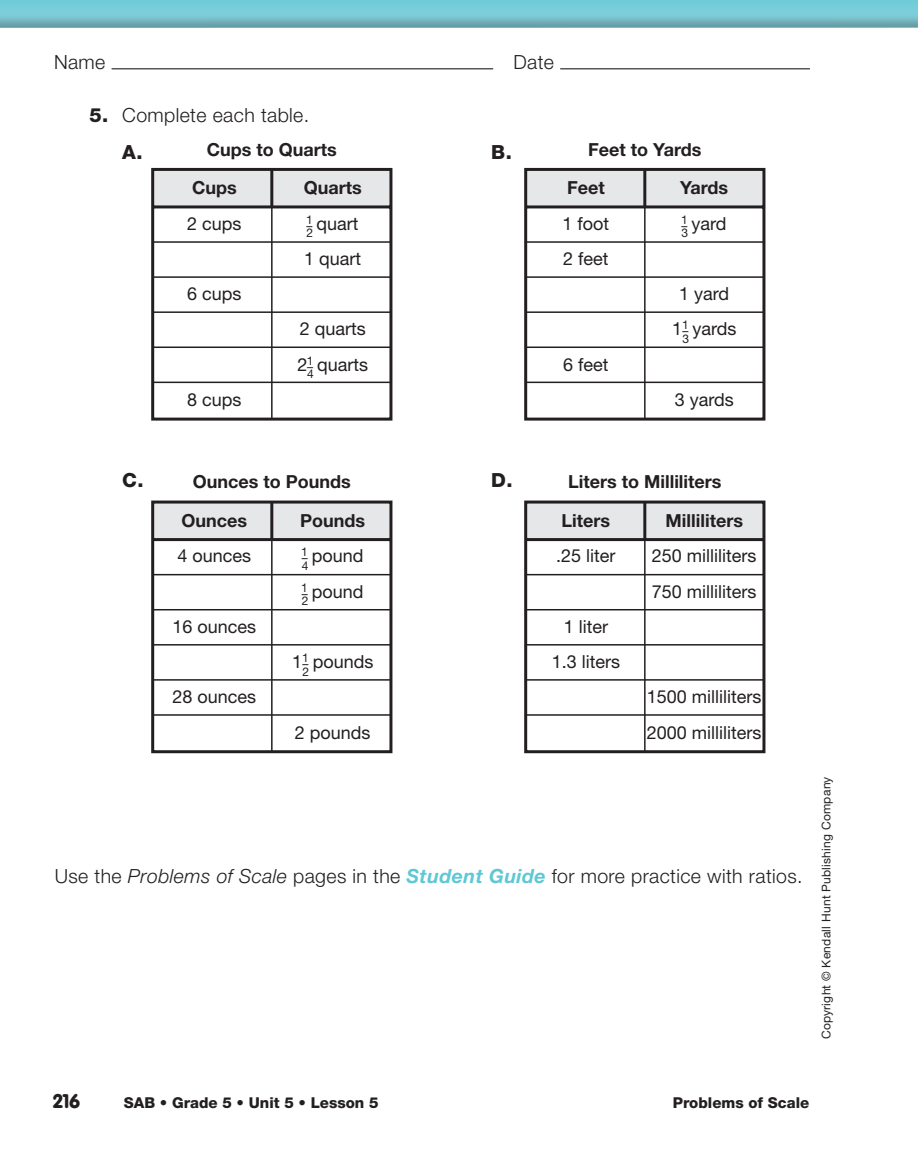
<style>
.page{position:relative;width:918px;height:1176px;background:#fff}
.page>*{position:absolute;margin:0;border:0;box-sizing:border-box;transform-origin:0 0}
.t1{font:300 19.5px/36.9px "Helvetica Neue";letter-spacing:.02em;color:#231f20}
.t2{font:800 19.5px "Helvetica Neue";color:#231f20}
.t3{font:900 19.5px "VAG Rounded Std";color:#231f20}
.t4{font:18px/35.2px "Helvetica Neue";color:#231f20}
.t5{font:700 18px "Helvetica Neue";color:#231f20}
.t6{font:800 15px "Helvetica Neue";color:#231f20}
.t7{font:12px "Helvetica Neue";letter-spacing:.02em;color:#231f20}
.s1{font-weight:800}
.s2{font-style:italic}
.s3{font-weight:700;font-style:italic;color:#5ec8d4}
</style>
<div class="page">
<div style="left:0;top:0;width:918px;height:13px;background:#75cdd9"></div>
<img style="left:0;top:13px;width:918px;height:15px">
<hr style="left:112px;top:68px;width:381px;height:1px;background:#231f20">
<hr style="left:560px;top:68px;width:250px;height:1px;background:#231f20">
<svg style="left:151px;top:167px;width:242px;height:254px"></svg>
<hr style="left:153px;top:241px;width:238px;height:2px;background:#231f20">
<hr style="left:153px;top:276px;width:238px;height:2px;background:#231f20">
<hr style="left:153px;top:311px;width:238px;height:2px;background:#231f20">
<hr style="left:153px;top:346px;width:238px;height:2px;background:#231f20">
<hr style="left:153px;top:381px;width:238px;height:2px;background:#231f20">
<hr style="left:270px;top:169px;width:3px;height:38px;background:#231f20">
<hr style="left:271px;top:207px;width:2px;height:212px;background:#231f20">
<svg style="left:524px;top:167px;width:242px;height:254px"></svg>
<hr style="left:526px;top:241px;width:238px;height:2px;background:#231f20">
<hr style="left:526px;top:276px;width:238px;height:2px;background:#231f20">
<hr style="left:526px;top:311px;width:238px;height:2px;background:#231f20">
<hr style="left:526px;top:346px;width:238px;height:2px;background:#231f20">
<hr style="left:526px;top:381px;width:238px;height:2px;background:#231f20">
<hr style="left:643px;top:169px;width:3px;height:38px;background:#231f20">
<hr style="left:644px;top:207px;width:2px;height:212px;background:#231f20">
<svg style="left:151px;top:500px;width:242px;height:254px"></svg>
<hr style="left:153px;top:573px;width:238px;height:2px;background:#231f20">
<hr style="left:153px;top:608px;width:238px;height:2px;background:#231f20">
<hr style="left:153px;top:644px;width:238px;height:1px;background:#231f20">
<hr style="left:153px;top:679px;width:238px;height:1px;background:#231f20">
<hr style="left:153px;top:714px;width:238px;height:1px;background:#231f20">
<hr style="left:270px;top:502px;width:3px;height:37px;background:#231f20">
<hr style="left:271px;top:539px;width:2px;height:212px;background:#231f20">
<svg style="left:524px;top:500px;width:242px;height:254px"></svg>
<hr style="left:526px;top:573px;width:238px;height:2px;background:#231f20">
<hr style="left:526px;top:608px;width:238px;height:2px;background:#231f20">
<hr style="left:526px;top:644px;width:238px;height:1px;background:#231f20">
<hr style="left:526px;top:679px;width:238px;height:1px;background:#231f20">
<hr style="left:526px;top:714px;width:238px;height:1px;background:#231f20">
<hr style="left:643px;top:502px;width:3px;height:37px;background:#231f20">
<hr style="left:644px;top:539px;width:2px;height:212px;background:#231f20">
<p class="t1" style="left:54px;top:46px;width:53px">Name</p>
<p class="t1" style="left:513px;top:46px;width:42px">Date</p>
<p class="t1" style="left:122px;top:98px;width:188px;text-indent:-33px"><span class="s1">5.</span> Complete each table.<br><span class="s1">A.</span></p>
<p class="t5" style="left:207px;top:143px;width:132px">Cups to Quarts</p>
<p class="t2" style="left:491px;top:145px;width:22px">B.</p>
<p class="t5" style="left:588px;top:143px;width:115px">Feet to Yards</p>
<p class="t5" style="left:192px;top:181px;width:46px">Cups</p>
<p class="t5" style="left:304px;top:181px;width:60px">Quarts</p>
<p class="t5" style="left:567px;top:181px;width:39px">Feet</p>
<p class="t5" style="left:680px;top:181px;width:50px">Yards</p>
<p class="t4" style="left:187px;top:207px;width:56px">2 cups</p>
<p class="t7" style="left:306px;top:215px;width:8px">1</p>
<p class="t7" style="left:307px;top:221px;width:7px">–</p>
<p class="t4" style="left:304px;top:207px;width:59px"><sub>2</sub> quart<br>1 quart</p>
<p class="t4" style="left:563px;top:207px;width:48px">1 foot<br>2 feet</p>
<p class="t7" style="left:681px;top:215px;width:8px">1</p>
<p class="t7" style="left:682px;top:221px;width:7px">–</p>
<p class="t4" style="left:682px;top:207px;width:47px"><sub>3</sub> yard</p>
<p class="t4" style="left:187px;top:278px;width:56px">6 cups</p>
<p class="t4" style="left:297px;top:313px;width:70px">2 quarts<br>2<sup>1</sup></p>
<p class="t7" style="left:307px;top:362px;width:7px">–</p>
<p class="t4" style="left:307px;top:348px;width:63px"><sub>4</sub> quarts</p>
<p class="t4" style="left:563px;top:348px;width:47px">6 feet</p>
<p class="t4" style="left:672px;top:278px;width:59px;text-indent:7px">1 yard<br>1<sup>1</sup></p>
<p class="t7" style="left:683px;top:327px;width:7px">–</p>
<p class="t4" style="left:683px;top:313px;width:56px"><sub>3</sub> yards</p>
<p class="t4" style="left:187px;top:383px;width:56px">8 cups</p>
<p class="t4" style="left:675px;top:383px;width:61px">3 yards</p>
<p class="t2" style="left:122px;top:473px;width:23px">C.</p>
<p class="t2" style="left:491px;top:473px;width:23px">D.</p>
<p class="t5" style="left:193px;top:475px;width:160px">Ounces to Pounds</p>
<p class="t5" style="left:568px;top:475px;width:155px">Liters to Milliliters</p>
<p class="t5" style="left:182px;top:514px;width:67px">Ounces</p>
<p class="t5" style="left:300px;top:514px;width:67px">Pounds</p>
<p class="t5" style="left:562px;top:514px;width:50px">Liters</p>
<p class="t5" style="left:666px;top:514px;width:79px">Milliliters</p>
<p class="t4" style="left:178px;top:540px;width:75px">4 ounces</p>
<p class="t7" style="left:301px;top:547px;width:8px">1</p>
<p class="t7" style="left:302px;top:553px;width:7px">–</p>
<p class="t4" style="left:302px;top:540px;width:63px"><sub>4</sub> pound</p>
<p class="t7" style="left:301px;top:583px;width:8px">1</p>
<p class="t7" style="left:302px;top:589px;width:7px">–</p>
<p class="t4" style="left:302px;top:575px;width:63px"><sub>2</sub> pound</p>
<p class="t4" style="left:556px;top:540px;width:61px">.25 liter</p>
<p class="t4" style="left:652px;top:540px;width:106px">250 milliliters<br>750 milliliters</p>
<p class="t4" style="left:173px;top:610px;width:85px">16 ounces</p>
<p class="t4" style="left:292px;top:645px;width:18px">1<sup>1</sup></p>
<p class="t7" style="left:303px;top:659px;width:7px">–</p>
<p class="t4" style="left:303px;top:645px;width:72px"><sub>2</sub> pounds</p>
<p class="t4" style="left:552px;top:610px;width:70px;text-align:center">1 liter<br>1.3 liters</p>
<p class="t4" style="left:173px;top:681px;width:85px">28 ounces</p>
<p class="t4" style="left:295px;top:716px;width:77px">2 pounds</p>
<p class="t4" style="left:647px;top:681px;width:116px">1500 milliliters<br>2000 milliliters</p>
<p class="t1" style="left:55px;top:859px;width:749px">Use the <span class="s2">Problems of Scale</span> pages in the <span class="s3">Student Guide</span> for more practice with ratios.</p>
<p class="t7" style="left:822px;top:1039px;width:264px;rotate:-90deg">Copyright © Kendall Hunt Publishing Company</p>
<p class="t3" style="left:53px;top:1092px;width:28px">216</p>
<p class="t6" style="left:124px;top:1097px;width:256px">SAB • Grade 5 • Unit 5 • Lesson 5</p>
<p class="t6" style="left:673px;top:1097px;width:138px">Problems of Scale</p>
</div>
